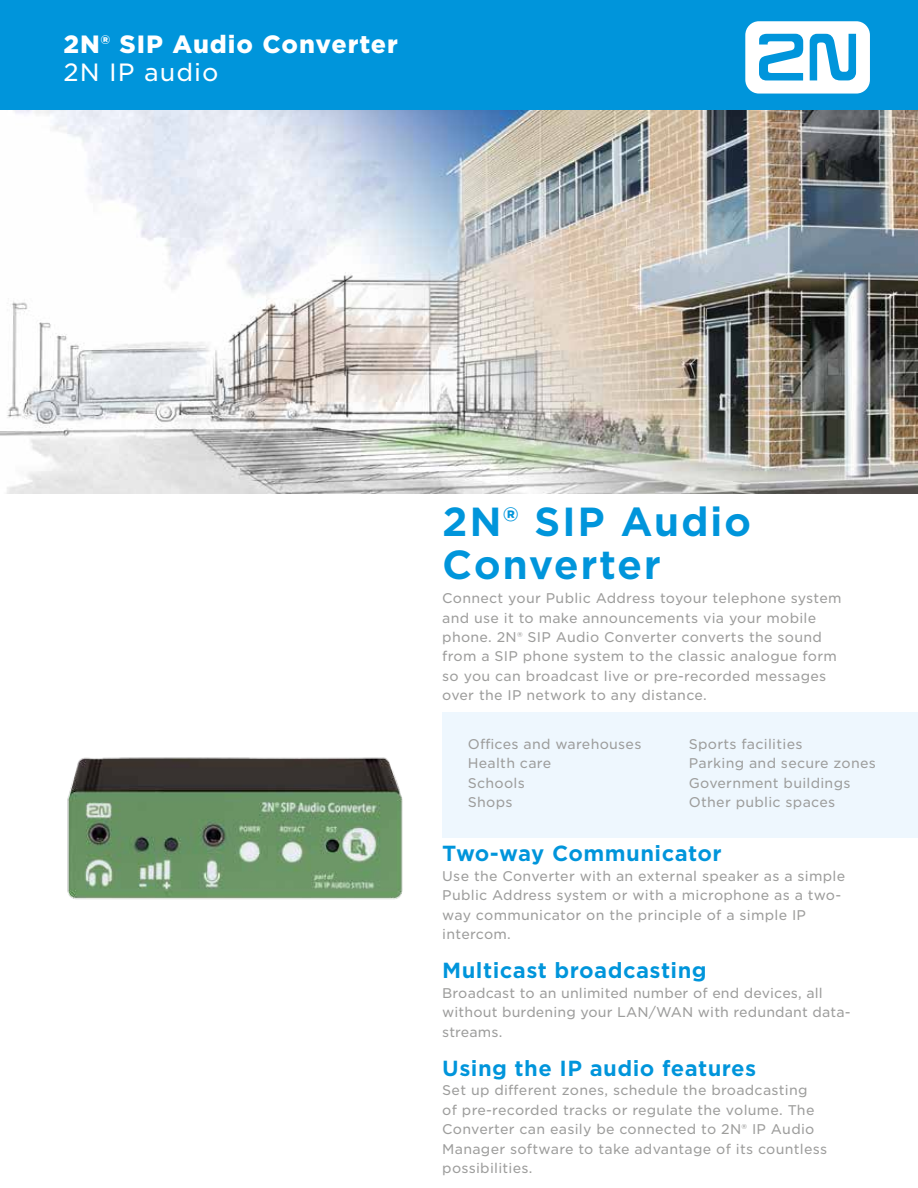
<style>
.page{position:relative;width:918px;height:1188px;background:#fff}
.page>*{position:absolute;margin:0;border:0;box-sizing:border-box;transform-origin:0 0}
.t1{font:700 39px/43.5px "Gotham S Sm";letter-spacing:.04em;color:#0095db}
.t2{font:900 24px "Gotham S Sm";letter-spacing:.04em;color:#fff}
.t3{font:24px "Gotham S Sm";letter-spacing:.04em;color:#fff}
.t4{font:700 21px "Gotham S Sm";letter-spacing:.02em;color:#0095db}
.t5{font:13.5px/19.5px "Gotham S Sm";letter-spacing:.02em;color:#9d9d9c}
</style>
<div class="page">
<div style="left:0;top:0;width:918px;height:111px;background:#0095db"></div>
<div style="left:745px;top:21px;width:125px;height:73px;background:#fff;border-radius:14px"></div>
<svg style="left:759px;top:34px;width:97px;height:47px"></svg>
<img style="left:0;top:111px;width:918px;height:382px">
<div style="left:442px;top:712px;width:476px;height:126px;background:#eef7fe"></div>
<img style="left:67px;top:757px;width:336px;height:143px">
<h2 class="t2" style="left:63px;top:27px;width:336px">2N® SIP Audio Converter</h2>
<h2 class="t3" style="left:63px;top:56px;width:157px">2N IP audio</h2>
<h1 class="t1" style="left:442px;top:499px;width:311px">2N® SIP Audio<br>Converter</h1>
<p class="t5" style="left:442px;top:588px;width:401px">Connect your Public Address toyour telephone system and use it to make announcements via your mobile phone. 2N® SIP Audio Converter converts the sound from a SIP phone system to the classic analogue form so you can broadcast live or pre-recorded messages over the IP network to any distance.</p>
<p class="t5" style="left:468px;top:734px;width:175px">Offices and warehouses<br>Health care<br>Schools<br>Shops</p>
<p class="t5" style="left:689px;top:734px;width:189px">Sports facilities<br>Parking and secure zones<br>Government buildings<br>Other public spaces</p>
<h3 class="t4" style="left:442px;top:839px;width:281px">Two-way Communicator</h3>
<p class="t5" style="left:442px;top:866px;width:404px">Use the Converter with an external speaker as a simple Public Address system or with a microphone as a two&shy;way communicator on the principle of a simple IP intercom.</p>
<h3 class="t4" style="left:442px;top:956px;width:266px">Multicast broadcasting</h3>
<p class="t5" style="left:442px;top:983px;width:410px">Broadcast to an unlimited number of end devices, all without burdening your LAN/WAN with redundant data&shy;streams.</p>
<h3 class="t4" style="left:442px;top:1054px;width:316px">Using the IP audio features</h3>
<p class="t5" style="left:442px;top:1080px;width:386px">Set up different zones, schedule the broadcasting<br>of pre-recorded tracks or regulate the volume. The Converter can easily be connected to 2N® IP Audio Manager software to take advantage of its countless possibilities.</p>
</div>
